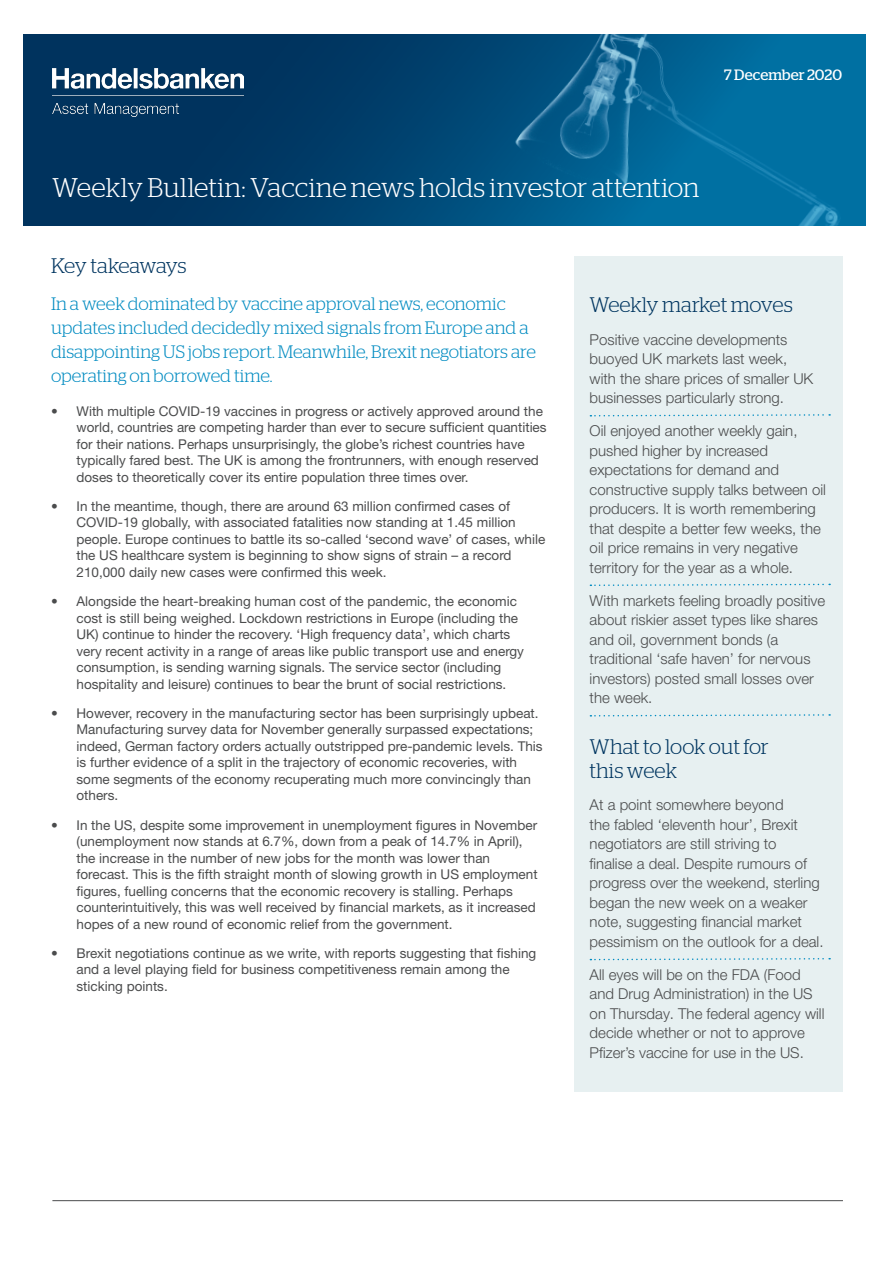
<style>
.page{position:relative;width:893px;height:1263px;background:#fff}
.page>*{position:absolute;margin:0;border:0;box-sizing:border-box;transform-origin:0 0}
.t1{font:300 27px "Stag";letter-spacing:-.005em;color:#fff}
.Sub_headings{font:300 21px/24px "Stag";letter-spacing:-.01em;color:#003560}
.Sub_headings-2{font:300 21px "Stag";letter-spacing:-.035em;color:#003560}
.First_Paragraph{font:300 18px/24px "Stag";letter-spacing:-.005em;color:#008bc1}
.RH_text{font:300 15px/19.5px "Helvetica Neue LT Pro";color:#4b4c4d}
.Date{font:15px "Stag";letter-spacing:.01em;color:#fff}
.t2{font:13.5px/16.5px "Helvetica Neue LT Pro";color:#4b4c4d}
</style>
<div class="page">
<svg style="left:24px;top:34px;width:842px;height:191px;background:#02507e"></svg>
<div style="left:574px;top:256px;width:269px;height:836px;background:#e7f0f1"></div>
<svg style="left:590px;top:414px;width:240px;height:3px"></svg>
<svg style="left:590px;top:583px;width:240px;height:3px"></svg>
<svg style="left:590px;top:714px;width:240px;height:3px"></svg>
<svg style="left:590px;top:958px;width:240px;height:3px"></svg>
<hr style="left:52px;top:1200px;width:791px;height:1px;background:#4b4c4d">
<img style="left:52px;top:68px;width:191px;height:48px">
<p class="Date" style="left:724px;top:66px;width:120px">7 December 2020</p>
<p class="t1" style="left:52px;top:172px;width:649px">Weekly Bulletin: Vaccine news holds investor attention</p>
<p class="Sub_headings-2" style="left:51px;top:254px;width:137px">Key takeaways</p>
<p class="First_Paragraph" style="left:51px;top:291px;width:486px">In a week dominated by vaccine approval news, economic updates included decidedly mixed signals from Europe and a disappointing US jobs report. Meanwhile, Brexit negotiators are operating on borrowed time.</p>
<p class="t2" style="left:77px;top:402px;width:472px;text-indent:-26px">• With multiple COVID-19 vaccines in progress or actively approved around the world, countries are competing harder than ever to secure sufficient quantities for their nations. Perhaps unsurprisingly, the globe’s richest countries have typically fared best. The UK is among the frontrunners, with enough reserved doses to theoretically cover its entire population three times over.</p>
<p class="t2" style="left:77px;top:497px;width:470px;text-indent:-26px">• In the meantime, though, there are around 63 million confirmed cases of COVID-19 globally, with associated fatalities now standing at 1.45 million people. Europe continues to battle its so-called ‘second wave’ of cases, while the US healthcare system is beginning to show signs of strain – a record 210,000 daily new cases were confirmed this week.</p>
<p class="t2" style="left:77px;top:593px;width:449px;text-indent:-26px">• Alongside the heart-breaking human cost of the pandemic, the economic cost is still being weighed. Lockdown restrictions in Europe (including the UK) continue to hinder the recovery. ‘High frequency data’, which charts very recent activity in a range of areas like public transport use and energy consumption, is sending warning signals. The service sector (including hospitality and leisure) continues to bear the brunt of social restrictions.</p>
<p class="t2" style="left:77px;top:704px;width:468px;text-indent:-26px">• However, recovery in the manufacturing sector has been surprisingly upbeat.<br>Manufacturing survey data for November generally surpassed expectations; indeed, German factory orders actually outstripped pre-pandemic levels. This is further evidence of a split in the trajectory of economic recoveries, with some segments of the economy recuperating much more convincingly than others.</p>
<p class="t2" style="left:77px;top:816px;width:463px;text-indent:-26px">• In the US, despite some improvement in unemployment figures in November (unemployment now stands at 6.7%, down from a peak of 14.7% in April), the increase in the number of new jobs for the month was lower than forecast. This is the fifth straight month of slowing growth in US employment figures, fuelling concerns that the economic recovery is stalling. Perhaps counterintuitively, this was well received by financial markets, as it increased hopes of a new round of economic relief from the government.</p>
<p class="t2" style="left:77px;top:944px;width:461px;text-indent:-26px">• Brexit negotiations continue as we write, with reports suggesting that fishing and a level playing field for business competitiveness remain among the sticking points.</p>
<p class="Sub_headings" style="left:590px;top:293px;width:205px">Weekly market moves</p>
<p class="RH_text" style="left:590px;top:329px;width:225px">Positive vaccine developments buoyed UK markets last week, with the share prices of smaller UK businesses particularly strong.</p>
<p class="RH_text" style="left:590px;top:421px;width:238px">Oil enjoyed another weekly gain, pushed higher by increased expectations for demand and constructive supply talks between oil producers. It is worth remembering that despite a better few weeks, the oil price remains in very negative territory for the year as a whole.</p>
<p class="RH_text" style="left:590px;top:590px;width:237px">With markets feeling broadly positive about riskier asset types like shares and oil, government bonds (a traditional ‘safe haven’ for nervous investors) posted small losses over the week.</p>
<p class="Sub_headings" style="left:590px;top:734px;width:181px">What to look out for this week</p>
<p class="RH_text" style="left:590px;top:795px;width:235px">At a point somewhere beyond<br>the fabled ‘eleventh hour’, Brexit negotiators are still striving to<br>finalise a deal. Despite rumours of progress over the weekend, sterling began the new week on a weaker note, suggesting financial market pessimism on the outlook for a deal.</p>
<p class="RH_text" style="left:590px;top:964px;width:236px">All eyes will be on the FDA (Food and Drug Administration) in the US on Thursday. The federal agency will decide whether or not to approve Pfizer’s vaccine for use in the US.</p>
</div>
